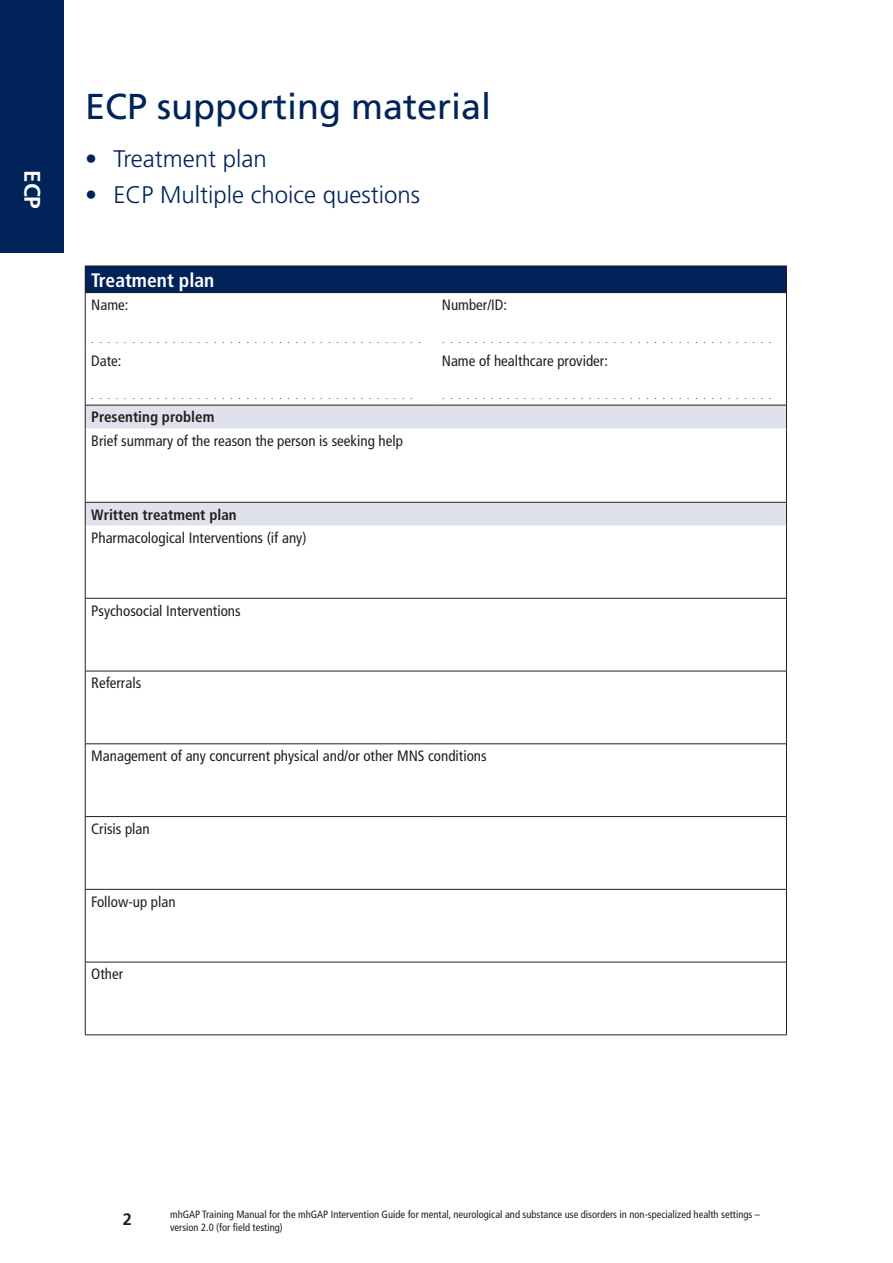
<style>
.page{position:relative;width:893px;height:1263px;background:#fff}
.page>*{position:absolute;margin:0;border:0;box-sizing:border-box;transform-origin:0 0}
.Title_level_2{font:36px "Frutiger";color:#002359}
.t1{font:300 24px "Frutiger";color:#002359}
.t2{font:700 22.5px "Frutiger";color:#fff}
.Table_text{font:700 condensed 19.5px "Frutiger";color:#fff}
.Body_text{font:700 16.5px "Frutiger";color:#231f20}
.Table_text-2{font:condensed 15px "Frutiger";color:#231f20}
.Table_text-3{font:700 condensed 15px "Frutiger";color:#231f20}
.Table_text-4{font:300 10.5px "Univers";color:#231f20}
.t3{font:condensed 10.5px/12.6px "Frutiger";color:#231f20}
</style>
<div class="page">
<div style="left:0;top:0;width:64px;height:253px;background:#002359"></div>
<div style="left:85px;top:266px;width:701px;height:27px;background:#002359"></div>
<svg style="left:86px;top:406px;width:700px;height:119px"></svg>
<hr style="left:85px;top:266px;width:351px;height:1px;background:#231f20">
<svg style="left:85px;top:266px;width:1px;height:26px"></svg>
<hr style="left:436px;top:266px;width:351px;height:1px;background:#231f20">
<svg style="left:786px;top:267px;width:1px;height:25px"></svg>
<hr style="left:85px;top:292px;width:351px;height:1px;background:#231f20">
<hr style="left:85px;top:293px;width:1px;height:56px;background:#231f20">
<hr style="left:436px;top:292px;width:351px;height:1px;background:#231f20">
<hr style="left:786px;top:293px;width:1px;height:56px;background:#231f20">
<hr style="left:85px;top:349px;width:1px;height:56px;background:#231f20">
<hr style="left:786px;top:349px;width:1px;height:56px;background:#231f20">
<hr style="left:85px;top:405px;width:351px;height:1px;background:#231f20">
<svg style="left:85px;top:405px;width:1px;height:23px"></svg>
<hr style="left:436px;top:405px;width:351px;height:1px;background:#231f20">
<svg style="left:786px;top:405px;width:1px;height:23px"></svg>
<hr style="left:85px;top:428px;width:1px;height:74px;background:#231f20">
<hr style="left:786px;top:428px;width:1px;height:74px;background:#231f20">
<hr style="left:85px;top:502px;width:351px;height:1px;background:#231f20">
<svg style="left:85px;top:502px;width:1px;height:23px"></svg>
<hr style="left:436px;top:502px;width:351px;height:1px;background:#231f20">
<svg style="left:786px;top:502px;width:1px;height:23px"></svg>
<hr style="left:85px;top:525px;width:1px;height:73px;background:#231f20">
<hr style="left:786px;top:525px;width:1px;height:73px;background:#231f20">
<hr style="left:85px;top:598px;width:1px;height:73px;background:#231f20">
<hr style="left:786px;top:598px;width:1px;height:73px;background:#231f20">
<hr style="left:85px;top:671px;width:1px;height:73px;background:#231f20">
<hr style="left:786px;top:671px;width:1px;height:73px;background:#231f20">
<hr style="left:85px;top:744px;width:1px;height:72px;background:#231f20">
<hr style="left:786px;top:744px;width:1px;height:72px;background:#231f20">
<hr style="left:85px;top:817px;width:1px;height:72px;background:#231f20">
<hr style="left:786px;top:817px;width:1px;height:72px;background:#231f20">
<hr style="left:85px;top:889px;width:351px;height:1px;background:#231f20">
<hr style="left:85px;top:889px;width:1px;height:73px;background:#231f20">
<hr style="left:436px;top:889px;width:351px;height:1px;background:#231f20">
<hr style="left:786px;top:889px;width:1px;height:73px;background:#231f20">
<hr style="left:85px;top:962px;width:351px;height:1px;background:#231f20">
<hr style="left:85px;top:962px;width:1px;height:73px;background:#231f20">
<hr style="left:436px;top:962px;width:351px;height:1px;background:#231f20">
<hr style="left:786px;top:962px;width:1px;height:73px;background:#231f20">
<hr style="left:85px;top:1034px;width:351px;height:1px;background:#231f20">
<hr style="left:436px;top:1034px;width:351px;height:1px;background:#231f20">
<hr style="left:85px;top:598px;width:351px;height:1px;background:#231f20">
<hr style="left:436px;top:598px;width:351px;height:1px;background:#231f20">
<hr style="left:85px;top:671px;width:351px;height:1px;background:#231f20">
<hr style="left:436px;top:671px;width:351px;height:1px;background:#231f20">
<hr style="left:85px;top:743px;width:351px;height:1px;background:#231f20">
<hr style="left:436px;top:743px;width:351px;height:1px;background:#231f20">
<hr style="left:85px;top:816px;width:351px;height:1px;background:#231f20">
<hr style="left:436px;top:816px;width:351px;height:1px;background:#231f20">
<h3 class="t2" style="left:46px;top:170px;width:40px;rotate:90deg">ECP</h3>
<p class="Title_level_2" style="left:85px;top:85px;width:408px">ECP supporting material</p>
<p class="t1" style="left:85px;top:145px;width:183px">• Treatment plan</p>
<p class="t1" style="left:85px;top:181px;width:337px">• ECP Multiple choice questions</p>
<p class="Table_text" style="left:91px;top:268px;width:125px">Treatment plan</p>
<p class="Table_text-2" style="left:91px;top:296px;width:39px">Name:</p>
<p class="Table_text-4" style="left:91px;top:333px;width:331px">.........................................</p>
<p class="Table_text-2" style="left:91px;top:352px;width:32px">Date:</p>
<p class="Table_text-4" style="left:91px;top:389px;width:323px">........................................</p>
<p class="Table_text-3" style="left:91px;top:408px;width:125px">Presenting problem</p>
<p class="Table_text-2" style="left:91px;top:432px;width:313px">Brief summary of the reason the person is seeking help</p>
<p class="Table_text-2" style="left:442px;top:296px;width:67px">Number/ID:</p>
<p class="Table_text-4" style="left:442px;top:333px;width:331px">.........................................</p>
<p class="Table_text-2" style="left:442px;top:352px;width:168px">Name of healthcare provider:</p>
<p class="Table_text-4" style="left:442px;top:389px;width:331px">.........................................</p>
<p class="Table_text-3" style="left:91px;top:505px;width:147px">Written treatment plan</p>
<p class="Table_text-2" style="left:91px;top:529px;width:217px">Pharmacological Interventions (if any)</p>
<p class="Table_text-2" style="left:91px;top:602px;width:151px">Psychosocial Interventions</p>
<p class="Table_text-2" style="left:91px;top:674px;width:51px">Referrals</p>
<p class="Table_text-2" style="left:91px;top:747px;width:397px">Management of any concurrent physical and/or other MNS conditions</p>
<p class="Table_text-2" style="left:91px;top:820px;width:60px">Crisis plan</p>
<p class="Table_text-2" style="left:91px;top:893px;width:86px">Follow-up plan</p>
<p class="Table_text-2" style="left:91px;top:965px;width:33px">Other</p>
<p class="Body_text" style="left:123px;top:1210px;width:11px">2</p>
<p class="t3" style="left:170px;top:1208px;width:591px">mhGAP Training Manual for the mhGAP Intervention Guide for mental, neurological and substance use disorders in non-specialized health settings – version 2.0 (for field testing)</p>
</div>
